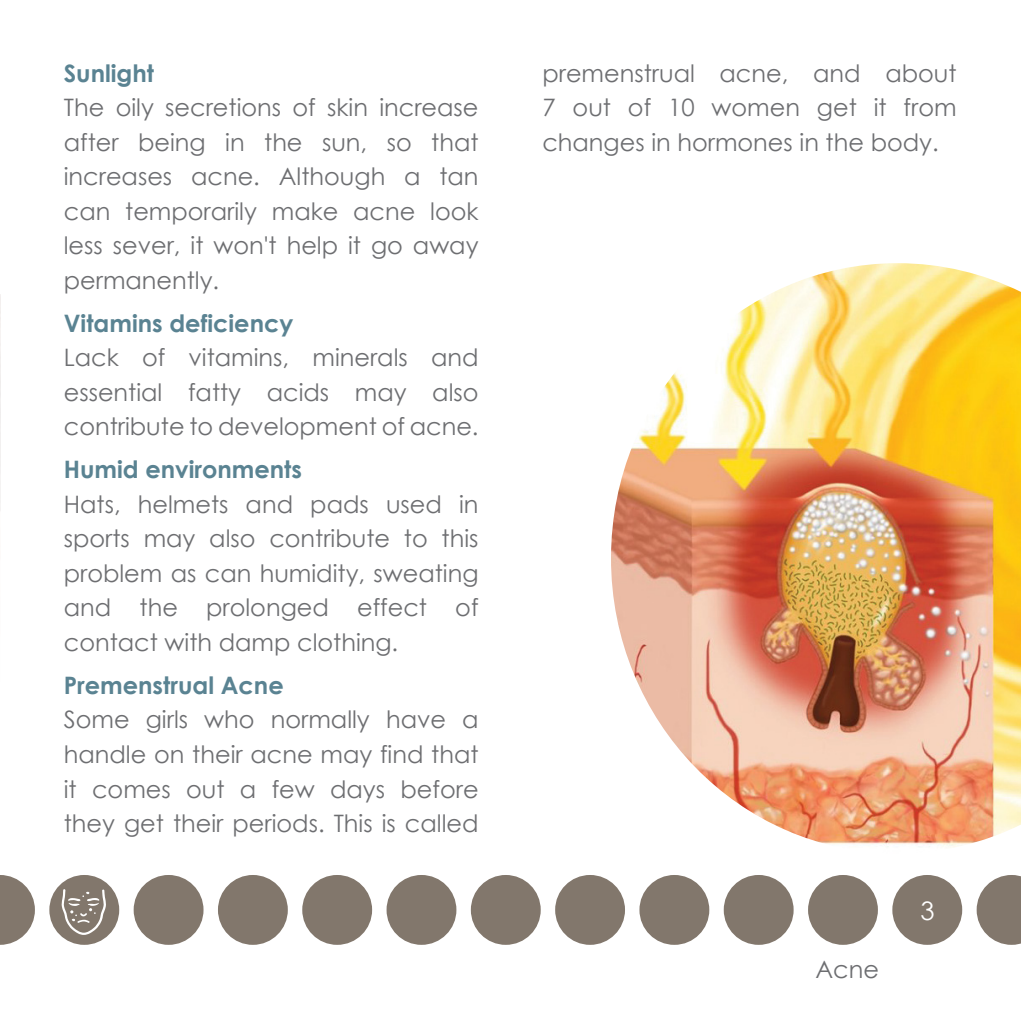
<style>
.page{position:relative;width:1021px;height:1021px;background:#fff}
.page>*{position:absolute;margin:0;border:0;box-sizing:border-box;transform-origin:0 0}
.t1{font:25.5px "Century Gothic";color:#fff}
.t2{font:24px/34.5px "Century Gothic";color:#6d6e71}
.t3{font:700 24px "Century Gothic";color:#5a8392}
</style>
<div class="page">
<svg style="left:0;top:875px;width:35px;height:69px"></svg>
<div style="left:49px;top:875px;width:70px;height:69px;background:#82776c;border-radius:50%"></div>
<div style="left:134px;top:875px;width:69px;height:69px;background:#82776c;border-radius:50%"></div>
<div style="left:218px;top:875px;width:70px;height:69px;background:#82776c;border-radius:50%"></div>
<div style="left:302px;top:875px;width:70px;height:69px;background:#82776c;border-radius:50%"></div>
<div style="left:386px;top:875px;width:70px;height:69px;background:#82776c;border-radius:50%"></div>
<div style="left:471px;top:875px;width:69px;height:69px;background:#82776c;border-radius:50%"></div>
<div style="left:555px;top:875px;width:70px;height:69px;background:#82776c;border-radius:50%"></div>
<div style="left:639px;top:875px;width:70px;height:69px;background:#82776c;border-radius:50%"></div>
<div style="left:723px;top:875px;width:70px;height:69px;background:#82776c;border-radius:50%"></div>
<div style="left:808px;top:875px;width:69px;height:69px;background:#82776c;border-radius:50%"></div>
<div style="left:892px;top:875px;width:70px;height:69px;background:#82776c;border-radius:50%"></div>
<svg style="left:976px;top:875px;width:44px;height:69px"></svg>
<img style="left:611px;top:263px;width:409px;height:585px">
<svg style="left:61px;top:889px;width:45px;height:45px"></svg>
<img style="left:0;top:294px;width:1px;height:217px">
<p class="t3" style="left:64px;top:55px;width:92px">Sunlight</p>
<p class="t2" style="left:64px;top:90px;width:42px">The</p>
<p class="t2" style="left:116px;top:90px;width:40px">oily</p>
<p class="t2" style="left:165px;top:90px;width:117px">secretions</p>
<p class="t2" style="left:292px;top:90px;width:25px">of</p>
<p class="t2" style="left:327px;top:90px;width:42px">skin</p>
<p class="t2" style="left:379px;top:90px;width:101px">increase</p>
<p class="t2" style="left:64px;top:124px;width:56px">after</p>
<p class="t2" style="left:138px;top:124px;width:69px">being</p>
<p class="t2" style="left:225px;top:124px;width:21px">in</p>
<p class="t2" style="left:264px;top:124px;width:40px">the</p>
<p class="t2" style="left:322px;top:124px;width:47px">sun,</p>
<p class="t2" style="left:387px;top:124px;width:27px">so</p>
<p class="t2" style="left:431px;top:124px;width:49px">that</p>
<p class="t2" style="left:64px;top:159px;width:110px">increases</p>
<p class="t2" style="left:191px;top:159px;width:70px">acne.</p>
<p class="t2" style="left:279px;top:159px;width:108px">Although</p>
<p class="t2" style="left:404px;top:159px;width:18px">a</p>
<p class="t2" style="left:439px;top:159px;width:41px">tan</p>
<p class="t2" style="left:125px;top:193px;width:133px">temporarily</p>
<p class="t2" style="left:272px;top:193px;width:68px">make</p>
<p class="t2" style="left:430px;top:193px;width:50px">look</p>
<p class="t2" style="left:64px;top:193px;width:416px">can<br>less sever, it won t' help it go away permanently.</p>
<p class="t3" style="left:64px;top:305px;width:231px">Vitamins deficiency</p>
<p class="t2" style="left:431px;top:340px;width:49px">and</p>
<p class="t2" style="left:353px;top:193px;width:64px">acne</p>
<p class="t2" style="left:142px;top:340px;width:25px">of</p>
<p class="t2" style="left:189px;top:340px;width:102px">vitamins,</p>
<p class="t2" style="left:312px;top:340px;width:97px">minerals</p>
<p class="t2" style="left:64px;top:340px;width:57px">Lack</p>
<p class="t2" style="left:64px;top:374px;width:416px">essential<br>contribute to development of acne.</p>
<p class="t3" style="left:64px;top:451px;width:240px">Humid environments</p>
<p class="t2" style="left:459px;top:486px;width:21px">in</p>
<p class="t2" style="left:188px;top:374px;width:55px">fatty</p>
<p class="t2" style="left:267px;top:374px;width:64px">acids</p>
<p class="t2" style="left:432px;top:374px;width:48px">also</p>
<p class="t2" style="left:355px;top:374px;width:53px">may</p>
<p class="t2" style="left:138px;top:486px;width:92px">helmets</p>
<p class="t2" style="left:246px;top:486px;width:49px">and</p>
<p class="t2" style="left:310px;top:486px;width:60px">pads</p>
<p class="t2" style="left:386px;top:486px;width:57px">used</p>
<p class="t2" style="left:64px;top:486px;width:58px">Hats,</p>
<p class="t2" style="left:269px;top:521px;width:122px">contribute</p>
<p class="t2" style="left:441px;top:521px;width:38px">this</p>
<p class="t2" style="left:209px;top:521px;width:48px">also</p>
<p class="t2" style="left:64px;top:521px;width:68px">sports</p>
<p class="t2" style="left:64px;top:555px;width:416px">problem as can humidity, sweating</p>
<p class="t2" style="left:455px;top:590px;width:25px">of</p>
<p class="t2" style="left:404px;top:521px;width:25px">to</p>
<p class="t2" style="left:144px;top:521px;width:53px">may</p>
<p class="t2" style="left:357px;top:590px;width:71px">effect</p>
<p class="t2" style="left:64px;top:590px;width:336px">and<br>contact with damp clothing.</p>
<p class="t3" style="left:64px;top:667px;width:221px">Premenstrual Acne</p>
<p class="t2" style="left:139px;top:590px;width:40px">the</p>
<p class="t2" style="left:206px;top:590px;width:124px">prolonged</p>
<p class="t2" style="left:146px;top:702px;width:44px">girls</p>
<p class="t2" style="left:64px;top:702px;width:67px">Some</p>
<p class="t2" style="left:64px;top:736px;width:416px">handle on their acne may find that</p>
<p class="t2" style="left:400px;top:771px;width:80px">before</p>
<p class="t2" style="left:204px;top:702px;width:52px">who</p>
<p class="t2" style="left:271px;top:702px;width:100px">normally</p>
<p class="t2" style="left:386px;top:702px;width:61px">have</p>
<p class="t2" style="left:462px;top:702px;width:18px">a</p>
<p class="t2" style="left:64px;top:771px;width:416px">it<br>they get their periods. This is called</p>
<p class="t2" style="left:272px;top:771px;width:45px">few</p>
<p class="t2" style="left:330px;top:771px;width:57px">days</p>
<p class="t2" style="left:186px;top:771px;width:40px">out</p>
<p class="t2" style="left:92px;top:771px;width:80px">comes</p>
<p class="t2" style="left:240px;top:771px;width:18px">a</p>
<p class="t2" style="left:542px;top:55px;width:154px">premenstrual</p>
<p class="t2" style="left:719px;top:55px;width:70px">acne,</p>
<p class="t2" style="left:813px;top:55px;width:49px">and</p>
<p class="t2" style="left:885px;top:55px;width:73px">about</p>
<p class="t2" style="left:628px;top:90px;width:25px">of</p>
<p class="t2" style="left:873px;top:90px;width:14px">it</p>
<p class="t2" style="left:903px;top:90px;width:54px">from</p>
<p class="t2" style="left:668px;top:90px;width:28px">10</p>
<p class="t2" style="left:572px;top:90px;width:40px">out</p>
<p class="t2" style="left:817px;top:90px;width:41px">get</p>
<p class="t2" style="left:542px;top:90px;width:398px">7<br>changes in hormones in the body.</p>
<p class="t2" style="left:711px;top:90px;width:90px">women</p>
<p class="t2" style="left:815px;top:951px;width:65px">Acne</p>
<p class="t1" style="left:920px;top:892px;width:16px">3</p>
</div>
